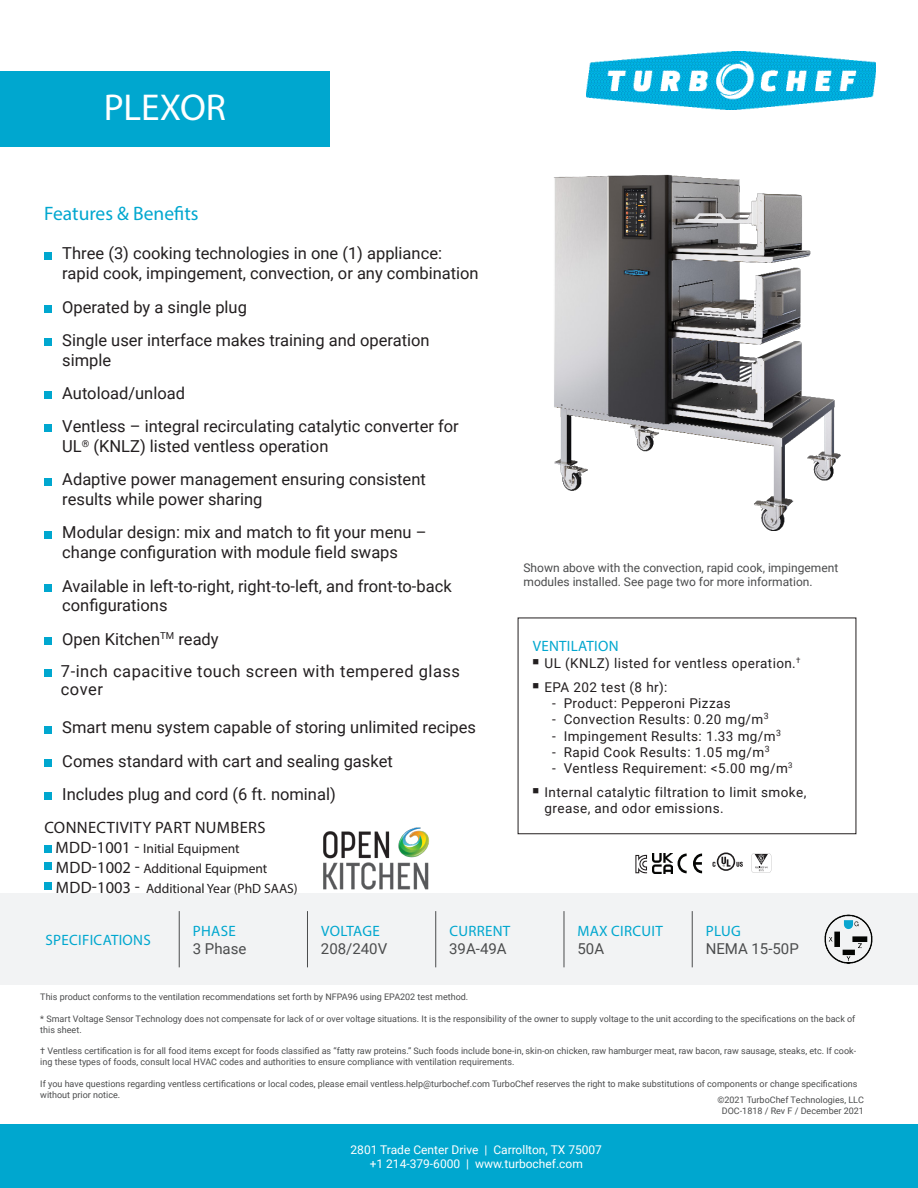
<style>
.page{position:relative;width:918px;height:1188px;background:#fff}
.page>*{position:absolute;margin:0;border:0;box-sizing:border-box;transform-origin:0 0}
.t1{font:37.5px "Myriad Pro";color:#fff}
.t2{font:19.5px "Myriad Pro";color:#00a7cf}
.t3{font:16.5px/19.8px "Roboto";color:#231f20}
.t4{font:16.5px/18.5px "Roboto";letter-spacing:.03em;color:#231f20}
.t5{font:16.5px "Myriad Pro";letter-spacing:.02em;color:#231f20}
.t6{font:15px "Myriad Pro";letter-spacing:.02em;color:#00a7cf}
.t7{font:15px "Roboto";color:#4b4c4d}
.body{font:13.5px/16.2px "Roboto";letter-spacing:.03em;color:#231f20}
.t8{font:13.5px "Myriad Pro";color:#231f20}
.t9{font:12px/14.4px "Roboto";color:#4b4c4d}
.t10{font:12px "Roboto";color:#fff}
.t11{font:9px/10.8px "Roboto";color:#4b4c4d}
.s1{font-size:16.5px}
</style>
<div class="page">
<div style="left:0;top:1124px;width:918px;height:64px;background:#00a7cf"></div>
<div style="left:0;top:893px;width:918px;height:92px;background:#f2f3f4"></div>
<div style="left:44px;top:252px;width:8px;height:7px;background:#00a7cf"></div>
<div style="left:44px;top:305px;width:8px;height:8px;background:#00a7cf"></div>
<div style="left:44px;top:338px;width:8px;height:8px;background:#00a7cf"></div>
<div style="left:44px;top:391px;width:8px;height:8px;background:#00a7cf"></div>
<div style="left:44px;top:425px;width:8px;height:7px;background:#00a7cf"></div>
<div style="left:44px;top:478px;width:8px;height:7px;background:#00a7cf"></div>
<div style="left:44px;top:531px;width:8px;height:7px;background:#00a7cf"></div>
<div style="left:44px;top:584px;width:8px;height:8px;background:#00a7cf"></div>
<div style="left:44px;top:637px;width:8px;height:8px;background:#00a7cf"></div>
<div style="left:44px;top:669px;width:8px;height:8px;background:#00a7cf"></div>
<div style="left:44px;top:726px;width:8px;height:7px;background:#00a7cf"></div>
<div style="left:44px;top:759px;width:8px;height:8px;background:#00a7cf"></div>
<div style="left:44px;top:792px;width:8px;height:8px;background:#00a7cf"></div>
<div style="left:44px;top:845px;width:8px;height:8px;background:#00a7cf"></div>
<div style="left:44px;top:862px;width:8px;height:8px;background:#00a7cf"></div>
<div style="left:44px;top:882px;width:8px;height:8px;background:#00a7cf"></div>
<img style="left:586px;top:52px;width:290px;height:40px">
<img style="left:554px;top:92px;width:320px;height:439px">
<div style="left:0;top:71px;width:330px;height:76px;background:#00a7cf"></div>
<img style="left:824px;top:915px;width:49px;height:49px">
<hr style="left:179px;top:911px;width:1px;height:56px;background:#4b4c4d">
<hr style="left:307px;top:911px;width:1px;height:56px;background:#4b4c4d">
<hr style="left:435px;top:911px;width:1px;height:56px;background:#4b4c4d">
<hr style="left:564px;top:911px;width:1px;height:56px;background:#4b4c4d">
<hr style="left:692px;top:911px;width:1px;height:56px;background:#4b4c4d">
<svg style="left:713px;top:853px;width:30px;height:18px"></svg>
<svg style="left:751px;top:853px;width:20px;height:20px"></svg>
<svg style="left:635px;top:855px;width:12px;height:19px"></svg>
<img style="left:652px;top:854px;width:20px;height:19px">
<svg style="left:678px;top:854px;width:9px;height:19px"></svg>
<svg style="left:693px;top:854px;width:9px;height:19px"></svg>
<div style="left:518px;top:618px;width:338px;height:216px;border:1px solid #231f20"></div>
<img style="left:323px;top:827px;width:106px;height:63px">
<p class="t1" style="left:104px;top:84px;width:124px">PLEXOR</p>
<p class="t2" style="left:44px;top:201px;width:156px">Features &amp; Benefits</p>
<p class="t3" style="left:62px;top:243px;width:418px">Three (3) cooking technologies in one (1) appliance: rapid cook, impingement, convection, or any combination</p>
<p class="t3" style="left:62px;top:296px;width:186px">Operated by a single plug</p>
<p class="t3" style="left:62px;top:329px;width:369px">Single user interface makes training and operation simple</p>
<p class="t3" style="left:62px;top:383px;width:124px">Autoload/unload</p>
<p class="t3" style="left:62px;top:416px;width:398px">Ventless – integral recirculating catalytic converter for<br>UL<sup>®</sup> (KNLZ) listed ventless operation</p>
<p class="t3" style="left:62px;top:469px;width:365px">Adaptive power management ensuring consistent results while power sharing</p>
<p class="t3" style="left:62px;top:522px;width:366px">Modular design: mix and match to fit your menu – change configuration with module field swaps</p>
<p class="t3" style="left:62px;top:575px;width:391px">Available in left-to-right, right-to-left, and front-to-back configurations</p>
<p class="t3" style="left:62px;top:628px;width:158px">Open Kitchen<sup>TM</sup> ready</p>
<p class="t4" style="left:61px;top:661px;width:401px">7-inch capacitive touch screen with tempered glass cover</p>
<p class="t3" style="left:62px;top:717px;width:415px">Smart menu system capable of storing unlimited recipes</p>
<p class="t3" style="left:62px;top:750px;width:332px">Comes standard with cart and sealing gasket</p>
<p class="t3" style="left:62px;top:783px;width:275px">Includes plug and cord (6 ft. nominal)</p>
<p class="t5" style="left:44px;top:817px;width:223px">CONNECTIVITY PART NUMBERS</p>
<p class="t8" style="left:55px;top:840px;width:186px"><span class="s1">MDD-1001 -</span> Initial Equipment</p>
<p class="t8" style="left:56px;top:860px;width:213px"><span class="s1">MDD-1002 -</span> Additional Equipment</p>
<p class="t8" style="left:56px;top:880px;width:243px"><span class="s1">MDD-1003 -</span> Additional Year (PhD SAAS)</p>
<p class="t6" style="left:46px;top:931px;width:107px">SPECIFICATIONS</p>
<p class="t6" style="left:193px;top:922px;width:44px">PHASE</p>
<p class="t7" style="left:193px;top:938px;width:55px">3 Phase</p>
<p class="t6" style="left:321px;top:922px;width:60px">VOLTAGE</p>
<p class="t7" style="left:321px;top:938px;width:68px">208/240V</p>
<p class="t6" style="left:449px;top:922px;width:63px">CURRENT</p>
<p class="t7" style="left:449px;top:938px;width:59px">39A-49A</p>
<p class="t9" style="left:523px;top:560px;width:316px">Shown above with the convection, rapid cook, impingement modules installed. See page two for more information.</p>
<p class="t6" style="left:533px;top:637px;width:88px">VENTILATION</p>
<p class="body" style="left:533px;top:654px;width:270px">■ UL (KNLZ) listed for ventless operation.<sup>†</sup></p>
<p class="body" style="left:533px;top:679px;width:137px">■ EPA 202 test (8 hr):</p>
<p class="body" style="left:552px;top:695px;width:180px">- Product: Pepperoni Pizzas</p>
<p class="body" style="left:552px;top:711px;width:218px">- Convection Results: 0.20 mg/m<sup>3</sup></p>
<p class="body" style="left:552px;top:727px;width:230px">- Impingement Results: 1.33 mg/m<sup>3</sup></p>
<p class="body" style="left:552px;top:743px;width:219px">- Rapid Cook Results: 1.05 mg/m<sup>3</sup></p>
<p class="body" style="left:552px;top:760px;width:242px">- Ventless Requirement: &lt;5.00 mg/m<sup>3</sup></p>
<p class="body" style="left:545px;top:784px;width:263px;text-indent:-12px">■ Internal catalytic filtration to limit smoke, grease, and odor emissions.</p>
<p class="t6" style="left:578px;top:922px;width:87px">MAX CIRCUIT</p>
<p class="t7" style="left:577px;top:938px;width:28px">50A</p>
<p class="t6" style="left:706px;top:922px;width:36px">PLUG</p>
<p class="t7" style="left:706px;top:938px;width:95px">NEMA 15-50P</p>
<p class="t11" style="left:40px;top:992px;width:429px">This product conforms to the ventilation recommendations set forth by NFPA96 using EPA202 test method.</p>
<p class="t11" style="left:40px;top:1013px;width:817px">* Smart Voltage Sensor Technology does not compensate for lack of or over voltage situations. It is the responsibility of the owner to supply voltage to the unit according to the specifications on the back of this sheet.</p>
<p class="t11" style="left:40px;top:1046px;width:817px">† Ventless certification is for all food items except for foods classified as “fatty raw proteins.” Such foods include bone-in, skin-on chicken, raw hamburger meat, raw bacon, raw sausage, steaks, etc. If cook&shy;ing these types of foods, consult local HVAC codes and authorities to ensure compliance with ventilation requirements.</p>
<p class="t11" style="left:40px;top:1078px;width:819px">If you have questions regarding ventless certifications or local codes, please email ventless.help@turbochef.com TurboChef reserves the right to make substitutions of components or change specifications without prior notice.</p>
<p class="t11" style="left:717px;top:1094px;width:148px">©2021 TurboChef Technologies, LLC</p>
<p class="t11" style="left:722px;top:1105px;width:144px">DOC-1818 / Rev F / December 2021</p>
<p class="t10" style="left:351px;top:1141px;width:253px">2801 Trade Center Drive | Carrollton, TX 75007</p>
<p class="t10" style="left:370px;top:1155px;width:215px">+1 214-379-6000 | www.turbochef.com</p>
</div>
